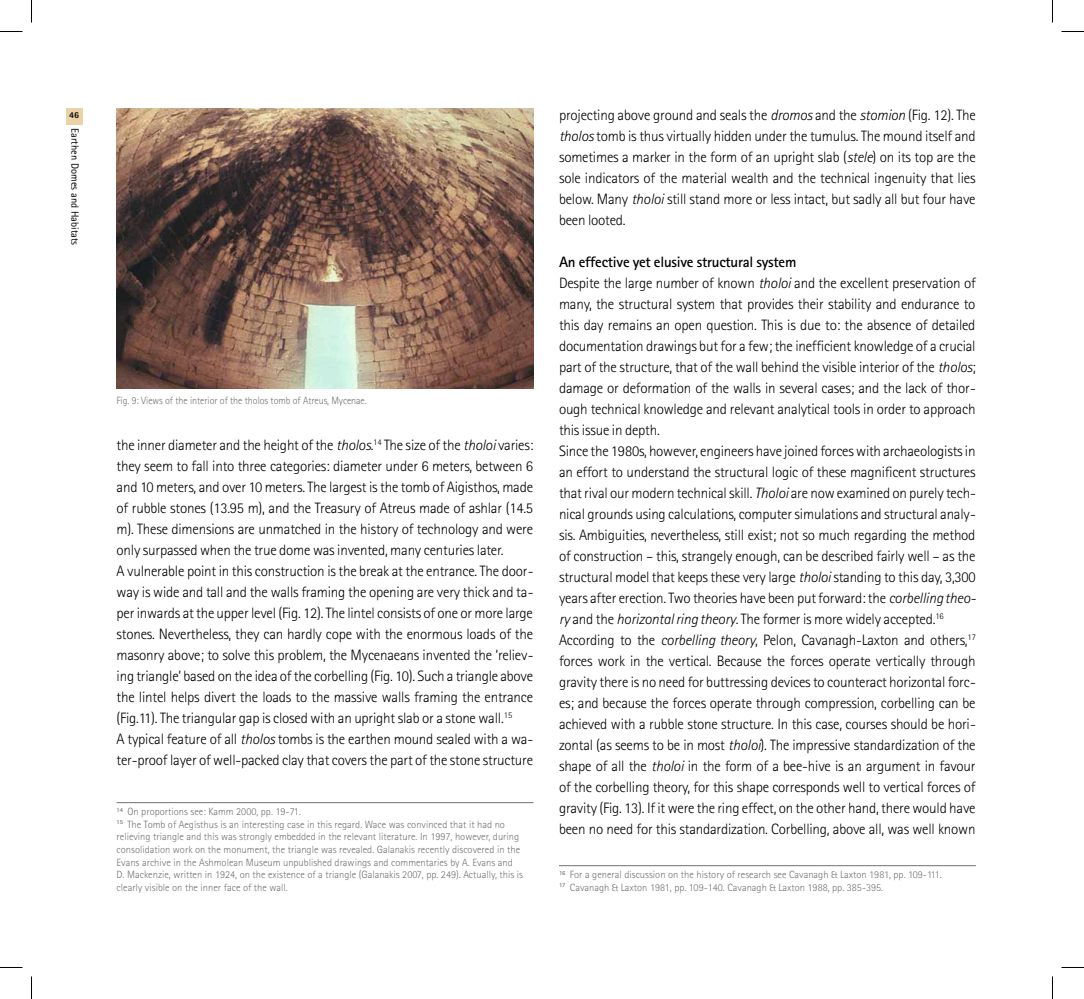
<style>
.page{position:relative;width:1084px;height:999px;background:#fff}
.page>*{position:absolute;margin:0;border:0;box-sizing:border-box;transform-origin:0 0}
.t1{font:300 15px/21px "Rotis Sans Serif";letter-spacing:-.015em;color:#000}
.t2{font:300 10.5px/12.6px "Rotis Sans Serif";color:#707172}
.t3{font:300 10.5px "Rotis Sans Serif";color:#707172;scale:.95 1}
.t4{font:10.5px "Rotis Sans Serif";color:#000}
.t5{font:800 9px "Rotis Sans Serif";color:#000}
.s1{font-style:italic}
.s2{font-weight:700}
</style>
<div class="page">
<div style="left:66px;top:108px;width:17px;height:17px;background:#ebd2a7"></div>
<hr style="left:117px;top:802px;width:416px;height:1px;background:#707172">
<hr style="left:559px;top:865px;width:416px;height:1px;background:#707172">
<img style="left:117px;top:108px;width:416px;height:281px">
<svg style="left:0;top:31px;width:22px;height:1px"></svg>
<svg style="left:1061px;top:31px;width:22px;height:1px"></svg>
<svg style="left:0;top:967px;width:22px;height:1px"></svg>
<svg style="left:1061px;top:967px;width:22px;height:1px"></svg>
<svg style="left:31px;top:0;width:1px;height:22px"></svg>
<svg style="left:31px;top:976px;width:1px;height:22px"></svg>
<svg style="left:1052px;top:0;width:1px;height:22px"></svg>
<svg style="left:1052px;top:976px;width:1px;height:22px"></svg>
<p class="t5" style="left:69px;top:109px;width:12px">46</p>
<p class="t4" style="left:81px;top:128px;width:119px;rotate:90deg">Earthen Domes and Habitats</p>
<p class="t3" style="left:117px;top:394px;width:265px">Fig. 9: Views of the interior of the tholos tomb of Atreus, Mycenae.</p>
<p class="t1" style="left:117px;top:434px;width:418px">the inner diameter and the height of the <span class="s1">tholos</span>.<sup>14</sup> The size of the <span class="s1">tholoi</span> varies: they seem to fall into three categories: diameter under 6 meters, between 6 and 10 meters, and over 10 meters. The largest is the tomb of Aigisthos, made of rubble stones (13.95 m), and the Treasury of Atreus made of ashlar (14.5 m). These dimensions are unmatched in the history of technology and were only surpassed when the true dome was invented, many centuries later.<br>A vulnerable point in this construction is the break at the entrance. The door&shy;way is wide and tall and the walls framing the opening are very thick and ta&shy;per inwards at the upper level (Fig. 12). The lintel consists of one or more large stones. Nevertheless, they can hardly cope with the enormous loads of the masonry above; to solve this problem, the Mycenaeans invented the ‘reliev&shy;ing triangle’ based on the idea of the corbelling (Fig. 10). Such a triangle above the lintel helps divert the loads to the massive walls framing the entrance (Fig.11). The triangular gap is closed with an upright slab or a stone wall.<sup>15<br></sup>A typical feature of all <span class="s1">tholos</span> tombs is the earthen mound sealed with a wa&shy;ter-proof layer of well-packed clay that covers the part of the stone structure</p>
<p class="t2" style="left:117px;top:805px;width:408px"><sup>14</sup> On proportions see: Kamm 2000, pp. 19-71.<br><sup>15</sup> The Tomb of Aegisthus is an interesting case in this regard. Wace was convinced that it had no relieving triangle and this was strongly embedded in the relevant literature. In 1997, however, during consolidation work on the monument, the triangle was revealed. Galanakis recently discovered in the Evans archive in the Ashmolean Museum unpublished drawings and commentaries by A. Evans and D. Mackenzie, written in 1924, on the existence of a triangle (Galanakis 2007, pp. 249). Actually, this is clearly visible on the inner face of the wall.</p>
<p class="t1" style="left:559px;top:104px;width:418px;text-align:justify">projecting above ground and seals the <span class="s1">dromos</span> and the <span class="s1">stomion</span> (Fig. 12). The <span class="s1">tholos</span> tomb is thus virtually hidden under the tumulus. The mound itself and sometimes a marker in the form of an upright slab (<span class="s1">stele</span>) on its top are the sole indicators of the material wealth and the technical ingenuity that lies below. Many <span class="s1">tholoi</span> still stand more or less intact, but sadly all but four have been looted.</p>
<p class="t1" style="left:559px;top:251px;width:418px"><span class="s2">An effective yet elusive structural system<br></span>Despite the large number of known <span class="s1">tholoi</span> and the excellent preservation of many, the structural system that provides their stability and endurance to this day remains an open question. This is due to: the absence of detailed documentation drawings but for a few; the inefficient knowledge of a crucial part of the structure, that of the wall behind the visible interior of the <span class="s1">tholos</span>; damage or deformation of the walls in several cases; and the lack of thor&shy;ough technical knowledge and relevant analytical tools in order to approach this issue in depth.<br>Since the 1980s, however, engineers have joined forces with archaeologists in an effort to understand the structural logic of these magnificent structures that rival our modern technical skill. <span class="s1">Tholoi</span> are now examined on purely tech&shy;nical grounds using calculations, computer simulations and structural analy&shy;sis. Ambiguities, nevertheless, still exist; not so much regarding the method of construction – this, strangely enough, can be described fairly well – as the structural model that keeps these very large <span class="s1">tholoi</span> standing to this day, 3,300 years after erection. Two theories have been put forward: the <span class="s1">corbelling theo&shy;ry</span> and the <span class="s1">horizontal ring theory</span>. The former is more widely accepted.<sup>16<br></sup>According to the <span class="s1">corbelling theory</span>, Pelon, Cavanagh-Laxton and others,<sup>17 </sup>forces work in the vertical. Because the forces operate vertically through gravity there is no need for buttressing devices to counteract horizontal forc&shy;es; and because the forces operate through compression, corbelling can be achieved with a rubble stone structure. In this case, courses should be hori&shy;zontal (as seems to be in most <span class="s1">tholoi</span>). The impressive standardization of the shape of all the <span class="s1">tholoi</span> in the form of a bee-hive is an argument in favour of the corbelling theory, for this shape corresponds well to vertical forces of gravity (Fig. 13). If it were the ring effect, on the other hand, there would have been no need for this standardization. Corbelling, above all, was well known</p>
<p class="t2" style="left:559px;top:868px;width:384px"><sup>16</sup> For a general discussion on the history of research see Cavanagh &amp; Laxton 1981, pp. 109-111.<br><sup>17</sup> Cavanagh &amp; Laxton 1981, pp. 109-140. Cavanagh &amp; Laxton 1988, pp. 385-395.</p>
</div>
